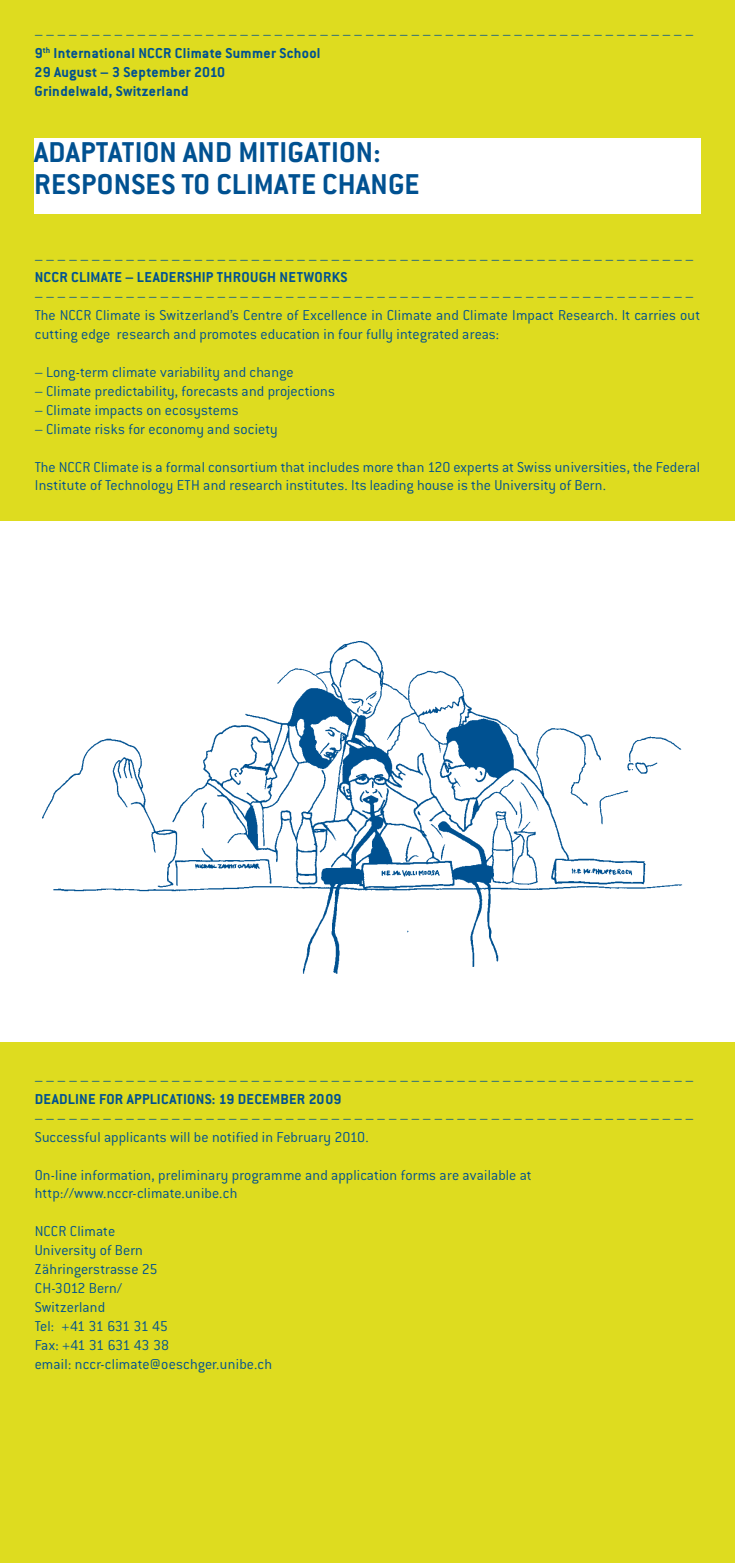
<style>
.page{position:relative;width:735px;height:1563px;background:#fff}
.page>*{position:absolute;margin:0;border:0;box-sizing:border-box;transform-origin:0 0}
.t1{font:700 31.5px/31.5px "Conduit ITC";letter-spacing:.01em;color:#005191}
.t2{font:300 15.75px/18.9px "Conduit ITC";letter-spacing:.005em;color:#005191}
.t3{font:700 15.75px/18.9px "Conduit ITC";letter-spacing:.02em;color:#005191}
.s1{font-weight:300}
</style>
<div class="page">
<div style="left:0;top:0;width:734px;height:1563px;background:#dedc1f"></div>
<div style="left:34px;top:138px;width:665px;height:76px;background:#fff"></div>
<div style="left:0;top:521px;width:734px;height:521px;background:#fff"></div>
<img style="left:42px;top:641px;width:641px;height:333px">
<p class="t3" style="left:35px;top:25px;width:660px"><span class="s1">– – – – – – – – – – – – – – – – – – – – – – – – – – – – – – – – – – – – – – – – – – – – – – – – – – – – – – – – – – </span>9<sup>th</sup> International NCCR Climate Summer School<br>29 August – 3 September 2010<br>Grindelwald, Switzerland</p>
<h1 class="t1" style="left:34px;top:136px;width:387px">Adaptation an d mitigation: responses to climate change</h1>
<p class="t2" style="left:35px;top:249px;width:660px">– – – – – – – – – – – – – – – – – – – – – – – – – – – – – – – – – – – – – – – – – – – – – – – – – – – – – – – – – –</p>
<p class="t3" style="left:35px;top:268px;width:263px">NCCR CLIMATE – LEADERSHIP TH ROUGH NETWO</p>
<p class="t3" style="left:323px;top:268px;width:26px">RKS</p>
<p class="t2" style="left:35px;top:287px;width:666px">– – – – – – – – – – – – – – – – – – – – – – – – – – – – – – – – – – – – – – – – – – – – – – – – – – – – – – – – – –<br>The NCCR Climate is Switzerland’s Centre of Excellence in Climate and Climate Impact Research. It carries out cutting edge research and promotes education in four fully integrated areas:</p>
<p class="t2" style="left:35px;top:363px;width:260px">– Long-term climate variability and change</p>
<p class="t2" style="left:35px;top:381px;width:301px">– Climate predictability, forecasts and projections</p>
<p class="t2" style="left:35px;top:400px;width:205px">– Climate impacts on ecosystems</p>
<p class="t2" style="left:35px;top:419px;width:244px">– Climate risks for economy and society</p>
<p class="t2" style="left:35px;top:457px;width:666px">The NCCR Climate is a formal consortium that includes more than 120 experts at Swiss universities, the Federal<br>Institute of Technology ETH and research institutes. Its leading house is the University of Bern.</p>
<p class="t2" style="left:35px;top:1070px;width:660px">– – – – – – – – – – – – – – – – – – – – – – – – – – – – – – – – – – – – – – – – – – – – – – – – – – – – – – – – – –</p>
<p class="t3" style="left:35px;top:1089px;width:308px">DEADLINE FOR APPLICATIONS: 19 DECEM BER 2009</p>
<p class="t2" style="left:35px;top:1108px;width:660px">– – – – – – – – – – – – – – – – – – – – – – – – – – – – – – – – – – – – – – – – – – – – – – – – – – – – – – – – – –<br>Successful applicants will be notified in February 2010.</p>
<p class="t2" style="left:35px;top:1165px;width:498px">On-line information, preliminary programme and application forms are available at http://www.nccr-climate.unibe.ch</p>
<p class="t2" style="left:35px;top:1222px;width:239px">NCCR Climate<br>University of Bern<br>Zähringerstrasse 25<br>CH-3012 Bern/<br>Switzerland<br>Tel: +41 31 631 31 45<br>Fax: +41 31 631 43 38<br>email: nccr-climate@oeschger.unibe.ch</p>
</div>
